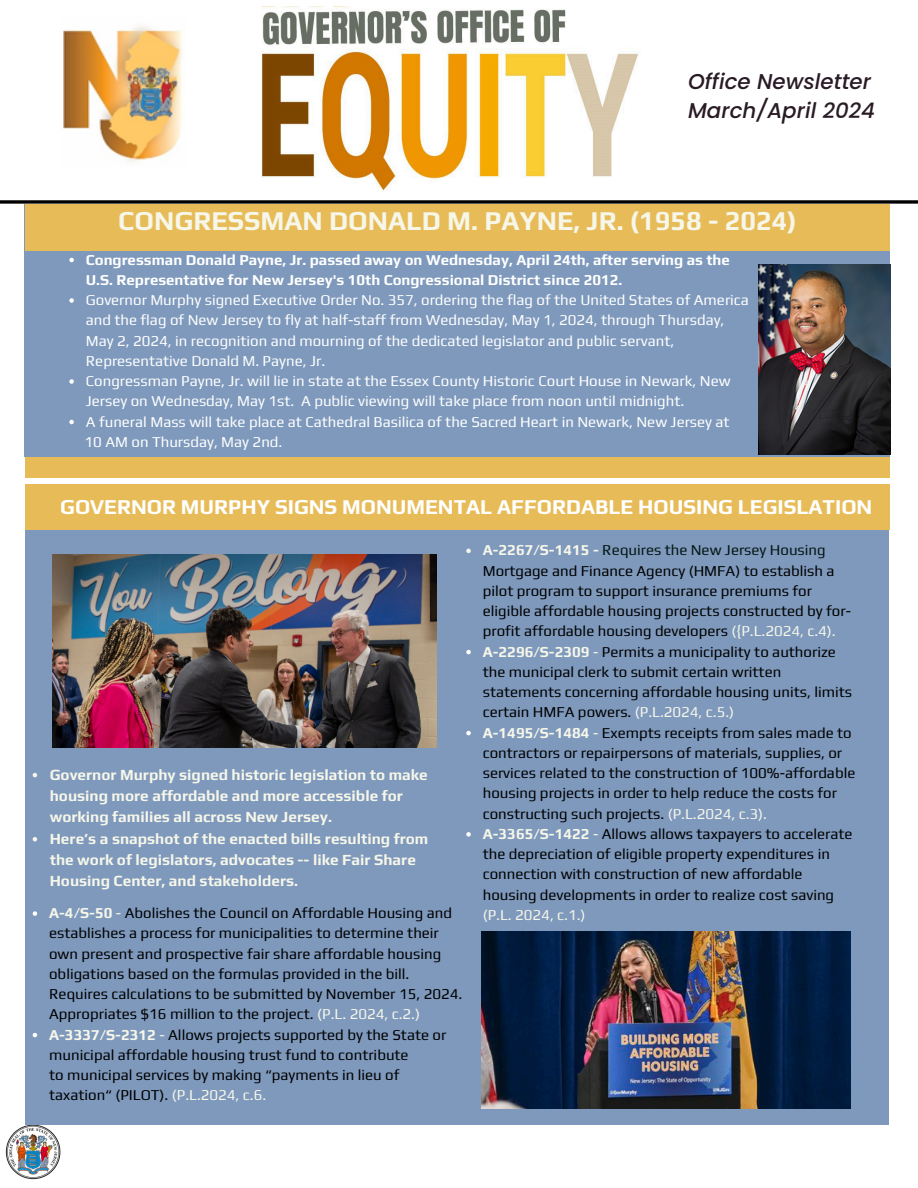
<style>
.page{position:relative;width:918px;height:1188px;background:#fff}
.page>*{position:absolute;margin:0;border:0;box-sizing:border-box;transform-origin:0 0}
.t1{font:700 27px "Play";color:#f6f6e9}
.t2{font:italic 500 21.45px/29.2px "Poppins";color:#291b25}
.t3{font:700 21px "Play";color:#fff}
.t4{font:700 15.45px/21.3px "Play";color:#f6f6e9}
.t5{font:15px/20.2px "Play";color:#000}
.t6{font:15px/20.2px "Play";color:#fff}
.t7{font:700 15px/20.2px "Play";color:#fff}
.s1{font-weight:700;color:#f6f6e9}
.s2{color:#f6f6e9}
.s3{color:#051613}
</style>
<div class="page">
<svg style="left:0;top:200px;width:918px;height:4px;background:#272727"></svg>
<img style="left:63px;top:26px;width:120px;height:136px">
<img style="left:261px;top:8px;width:377px;height:183px">
<img style="left:5px;top:1125px;width:55px;height:55px">
<div style="left:25px;top:529px;width:864px;height:596px;background:#7e99bc"></div>
<svg style="left:33px;top:911px;width:4px;height:5px"></svg>
<svg style="left:33px;top:1033px;width:4px;height:4px"></svg>
<svg style="left:466px;top:549px;width:5px;height:4px"></svg>
<svg style="left:466px;top:650px;width:5px;height:4px"></svg>
<svg style="left:466px;top:731px;width:5px;height:4px"></svg>
<svg style="left:466px;top:832px;width:5px;height:5px"></svg>
<img style="left:482px;top:931px;width:369px;height:178px">
<div style="left:25px;top:450px;width:865px;height:28px;background:#e7bc58"></div>
<img style="left:52px;top:554px;width:385px;height:194px">
<div style="left:25px;top:204px;width:865px;height:252px;background:#7e99bc"></div>
<svg style="left:69px;top:258px;width:5px;height:4px"></svg>
<svg style="left:69px;top:298px;width:5px;height:5px"></svg>
<svg style="left:69px;top:379px;width:5px;height:5px"></svg>
<svg style="left:69px;top:420px;width:5px;height:4px"></svg>
<img style="left:759px;top:265px;width:131px;height:190px">
<div style="left:25px;top:204px;width:865px;height:46px;background:#e7bc58"></div>
<div style="left:25px;top:484px;width:865px;height:46px;background:#e7bc58"></div>
<svg style="left:33px;top:773px;width:4px;height:4px"></svg>
<svg style="left:33px;top:837px;width:4px;height:4px"></svg>
<h1 class="t2" style="left:688px;top:67px;width:188px">Office Newsletter<br>March/April 2024</h1>
<p class="t1" style="left:118px;top:205px;width:680px">CONGRESSMAN DONALD M. PAYNE, JR. (1958 - 2024)</p>
<h2 class="t7" style="left:86px;top:249px;width:646px">Congressman Donald Payne, Jr. passed away on Wednesday, April 24th, after serving as the<br>U.S. Representative for New Jersey's 10th Congressional District since 2012.</h2>
<p class="t6" style="left:86px;top:290px;width:665px">Governor Murphy signed Executive Order No. 357, ordering the flag of the United States of America and the flag of New Jersey to fly at half-staff from Wednesday, May 1, 2024, through Thursday, May 2, 2024, in recognition and mourning of the dedicated legislator and public servant, Representative Donald M. Payne, Jr.</p>
<p class="t6" style="left:86px;top:371px;width:646px">Congressman Payne, Jr. will lie in state at the Essex County Historic Court House in Newark, New<br>Jersey on Wednesday, May 1st. A public viewing will take place from noon until midnight.</p>
<p class="t6" style="left:86px;top:411px;width:645px">A funeral Mass will take place at Cathedral Basilica of the Sacred Heart in Newark, New Jersey at</p>
<p class="t6" style="left:85px;top:431px;width:199px">10 AM on Thursday, May 2nd.</p>
<p class="t3" style="left:60px;top:494px;width:814px">GOVERNOR MURPHY SIGNS MONUMENTAL AFFORDABLE HOUSING LEGISLATION</p>
<p class="t4" style="left:50px;top:763px;width:379px">Governor Murphy signed historic legislation to make housing more affordable and more accessible for working families all across New Jersey.</p>
<p class="t4" style="left:50px;top:828px;width:380px">Here’s a snapshot of the enacted bills resulting from the work of legislators, advocates -- like Fair Share<br>Housing Center, and stakeholders.</p>
<p class="t5" style="left:49px;top:903px;width:415px"><span class="s1">A-4/S-50</span> <span class="s2">-</span> Abolishes the Council on Affordable Housing and establishes a process for municipalities to determine their own present and prospective fair share affordable housing obligations based on the formulas provided in the bill.<br>Requires calculations to be submitted by November 15, 2024.<br>Appropriates $16 million to the project. <span class="s2">(P.L. 2024, c.2.)</span></p>
<p class="t5" style="left:49px;top:1024px;width:399px"><span class="s1">A-3337/S-2312</span> <span class="s2">-</span> Allows projects supported by the State or municipal affordable housing trust fund to contribute<br>to municipal services by making “payments in lieu of taxation“ (PILOT). <span class="s2">(P.L.2024, c.6.</span></p>
<p class="t5" style="left:483px;top:540px;width:370px"><span class="s1">A-2267/S-1415 -</span> <span class="s3">Requires the New Jersey Housing </span>Mortgage and Finance Agency (HMFA) to establish a pilot program to support insurance premiums for eligible affordable housing projects constructed by for&shy;profit affordable housing developers <span class="s2">({P.L.2024, c.4).</span></p>
<p class="t5" style="left:483px;top:641px;width:371px"><span class="s1">A-2296/S-2309</span> <span class="s2">-</span> Permits a municipality to authorize the municipal clerk to submit certain written statements concerning affordable housing units, limits certain HMFA powers. <span class="s2">(P.L.2024, c.5.)</span></p>
<p class="t5" style="left:483px;top:722px;width:374px"><span class="s1">A-1495/S-1484</span> <span class="s2">-</span> Exempts receipts from sales made to contractors or repairpersons of materials, supplies, or services related to the construction of 100%-affordable housing projects in order to help reduce the costs for constructing such projects. <span class="s2">(P.L.2024, c.3).</span></p>
<p class="t5" style="left:483px;top:823px;width:371px"><span class="s1">A-3365/S-1422</span> <span class="s2">-</span> Allows allows taxpayers to accelerate the depreciation of eligible property expenditures in connection with construction of new affordable housing developments in order to realize cost saving <span class="s2">(P.L. 2024, c.1.)</span></p>
</div>
